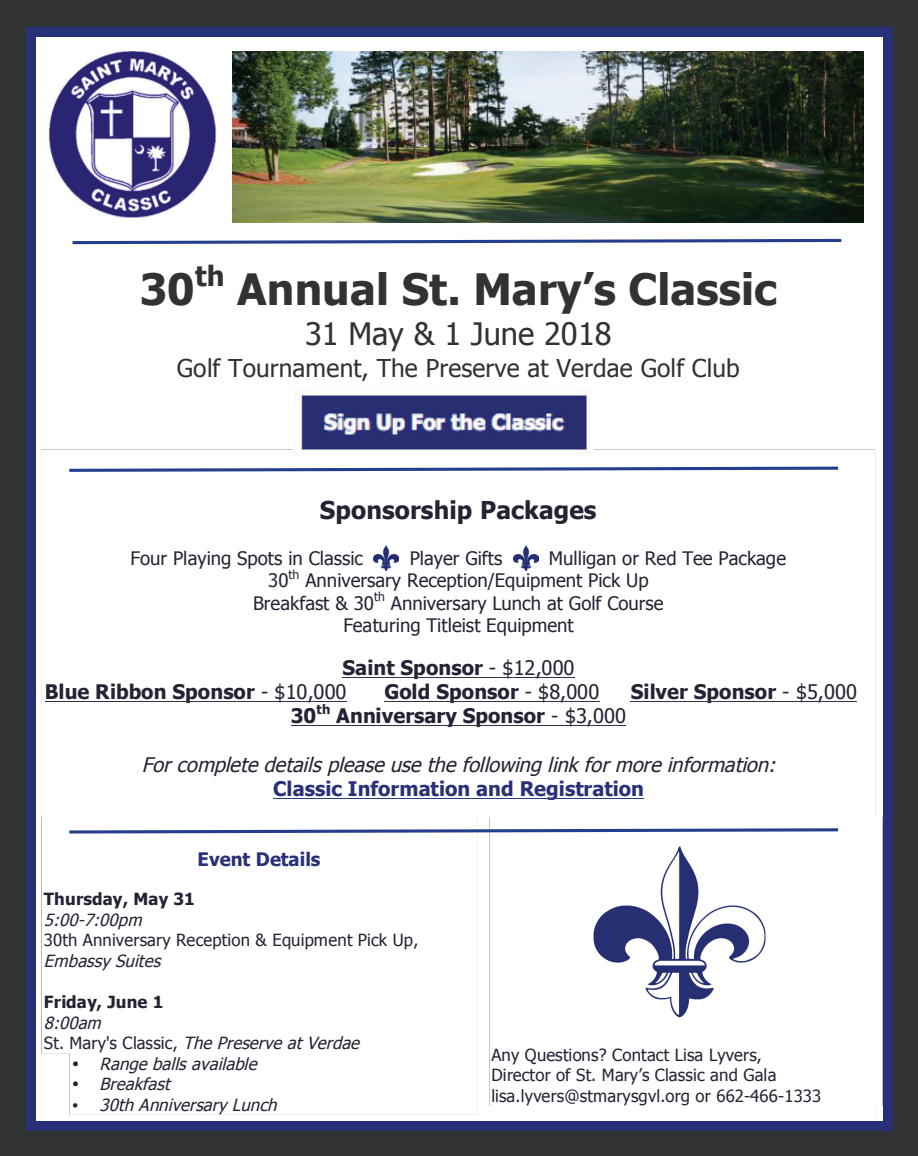
<style>
.page{position:relative;width:918px;height:1156px;background:#fff}
.page>*{position:absolute;margin:0;border:0;box-sizing:border-box;transform-origin:0 0}
.t1{font:700 43.05px "Tahoma";letter-spacing:.005em;color:#313232}
.t2{font:30.75px "Tahoma";color:#313232}
.t3{font:24.45px "Tahoma";letter-spacing:.005em;color:#313232}
.t4{font:700 24.45px "Tahoma";letter-spacing:.005em;color:#252333}
.t5{font:700 20.1px/24.5px "Tahoma";color:#252333}
.t6{font:italic 20.1px "Tahoma";color:#252333}
.t7{font:700 20.1px "Tahoma";color:#283178}
.t8{font:18.6px/22.4px "Tahoma";color:#252333}
.t9{font:700 18.6px "Tahoma";color:#283178}
.t10{font:16.65px/20.4px "Tahoma";letter-spacing:.01em;color:#252333}
.t11{font:italic 16.65px/20.4px "Tahoma";color:#252333}
.t12{font:700 16.65px "Tahoma";letter-spacing:.01em;color:#252333}
.t13{font:700 13.05px "Tahoma";color:#252333}
.t14{font:12.3px "Tahoma";color:#252333}
.s1{font-weight:400}
.s2{font-style:normal}
</style>
<div class="page">
<div style="left:0;top:0;width:918px;height:1155px;background:#313232"></div>
<div style="left:35px;top:41px;width:848px;height:775px;background:#fff"></div>
<hr style="left:343px;top:676px;width:232px;height:1px;background:#333144">
<hr style="left:45px;top:701px;width:302px;height:1px;background:#333144">
<hr style="left:385px;top:701px;width:215px;height:1px;background:#333144">
<hr style="left:631px;top:701px;width:226px;height:1px;background:#333144">
<hr style="left:291px;top:725px;width:335px;height:1px;background:#333144">
<hr style="left:273px;top:797px;width:371px;height:1px;background:#253d8d">
<img style="left:46px;top:51px;width:171px;height:166px">
<img style="left:232px;top:51px;width:631px;height:172px">
<svg style="left:69px;top:237px;width:775px;height:9px;background:#b4bcd8"></svg>
<svg style="left:66px;top:465px;width:775px;height:8px;background:#abb4d3"></svg>
<div style="left:35px;top:816px;width:848px;height:304px;background:#fff"></div>
<img style="left:593px;top:846px;width:173px;height:171px">
<svg style="left:66px;top:826px;width:775px;height:8px;background:#abb4d3"></svg>
<img style="left:293px;top:388px;width:300px;height:68px">
<img style="left:373px;top:546px;width:25px;height:24px">
<img style="left:514px;top:546px;width:25px;height:24px">
<div style="left:26px;top:27px;width:9px;height:10px;background:#283178"></div>
<div style="left:35px;top:27px;width:848px;height:10px;background:#283178"></div>
<div style="left:883px;top:27px;width:10px;height:10px;background:#283178"></div>
<div style="left:26px;top:37px;width:9px;height:1083px;background:#283178"></div>
<div style="left:883px;top:37px;width:10px;height:1083px;background:#283178"></div>
<div style="left:26px;top:1120px;width:9px;height:9px;background:#283178"></div>
<div style="left:35px;top:1120px;width:848px;height:9px;background:#283178"></div>
<div style="left:883px;top:1120px;width:10px;height:9px;background:#283178"></div>
<h1 class="t1" style="left:140px;top:259px;width:639px">30<sup>th</sup> Annual St. Mary’s Classic</h1>
<h2 class="t2" style="left:305px;top:313px;width:308px">31 May &amp; 1 June 2018</h2>
<h3 class="t3" style="left:177px;top:351px;width:564px">Golf Tournament, The Preserve at Verdae Golf Club</h3>
<h3 class="t4" style="left:320px;top:492px;width:278px">Sponsorship Packages</h3>
<p class="t8" style="left:131px;top:546px;width:234px">Four Playing Spots in Classic</p>
<p class="t8" style="left:410px;top:546px;width:94px">Player Gifts</p>
<p class="t8" style="left:549px;top:546px;width:239px">Mulligan or Red Tee Package</p>
<p class="t8" style="left:268px;top:568px;width:22px">30</p>
<p class="t14" style="left:288px;top:566px;width:12px">th</p>
<p class="t8" style="left:253px;top:568px;width:397px;text-indent:52px">Anniversary Reception/Equipment Pick Up<br>Breakfast &amp; 30</p>
<p class="t14" style="left:374px;top:588px;width:12px">th</p>
<p class="t8" style="left:343px;top:590px;width:322px;text-indent:48px">Anniversary Lunch at Golf Course<br>Featuring Titleist Equipment</p>
<p class="t5" style="left:45px;top:653px;width:531px;text-indent:298px">Saint Sponsor <span class="s1">- $12,000<br></span>Blue Ribbon Sponsor <span class="s1">- $10,000</span></p>
<p class="t5" style="left:385px;top:678px;width:216px">Gold Sponsor <span class="s1">- $8,000</span></p>
<p class="t5" style="left:631px;top:678px;width:228px">Silver Sponsor <span class="s1">- $5,000</span></p>
<p class="t5" style="left:291px;top:702px;width:27px">30</p>
<p class="t13" style="left:317px;top:700px;width:15px">th</p>
<p class="t5" style="left:336px;top:702px;width:291px">Anniversary Sponsor <span class="s1">- $3,000</span></p>
<p class="t6" style="left:142px;top:751px;width:641px">Forcompletedetailspleaseusethefollowinglinkformoreinformation:</p>
<p class="t7" style="left:273px;top:774px;width:372px">Classic Information and Registration</p>
<p class="t9" style="left:198px;top:845px;width:124px">Event Details</p>
<p class="t12" style="left:44px;top:887px;width:153px">Thursday, May 31</p>
<p class="t11" style="left:44px;top:908px;width:104px">5:00-7:00pm</p>
<p class="t10" style="left:44px;top:929px;width:376px">30th Anniversary Reception &amp; Equipment Pick Up,</p>
<p class="t11" style="left:44px;top:949px;width:123px">Embassy Suites</p>
<p class="t12" style="left:44px;top:990px;width:121px">Friday, June 1</p>
<p class="t11" style="left:44px;top:1011px;width:322px">8:00am<br><span class="s2">S t . M a r y ' s C l a s s i c ,</span> ThePreserveatVerdae</p>
<p class="t11" style="left:72px;top:1052px;width:191px">• Range ballsavailable</p>
<p class="t11" style="left:72px;top:1072px;width:105px">• Breakfast</p>
<p class="t11" style="left:72px;top:1093px;width:211px">• 30th Anniversary Lunch</p>
<p class="t10" style="left:491px;top:1043px;width:332px">Any Questions? Contact Lisa Lyvers,<br>Director of St. Mary’s Classic and Gala lisa.lyvers@stmarysgvl.org or 662-466-1333</p>
</div>
